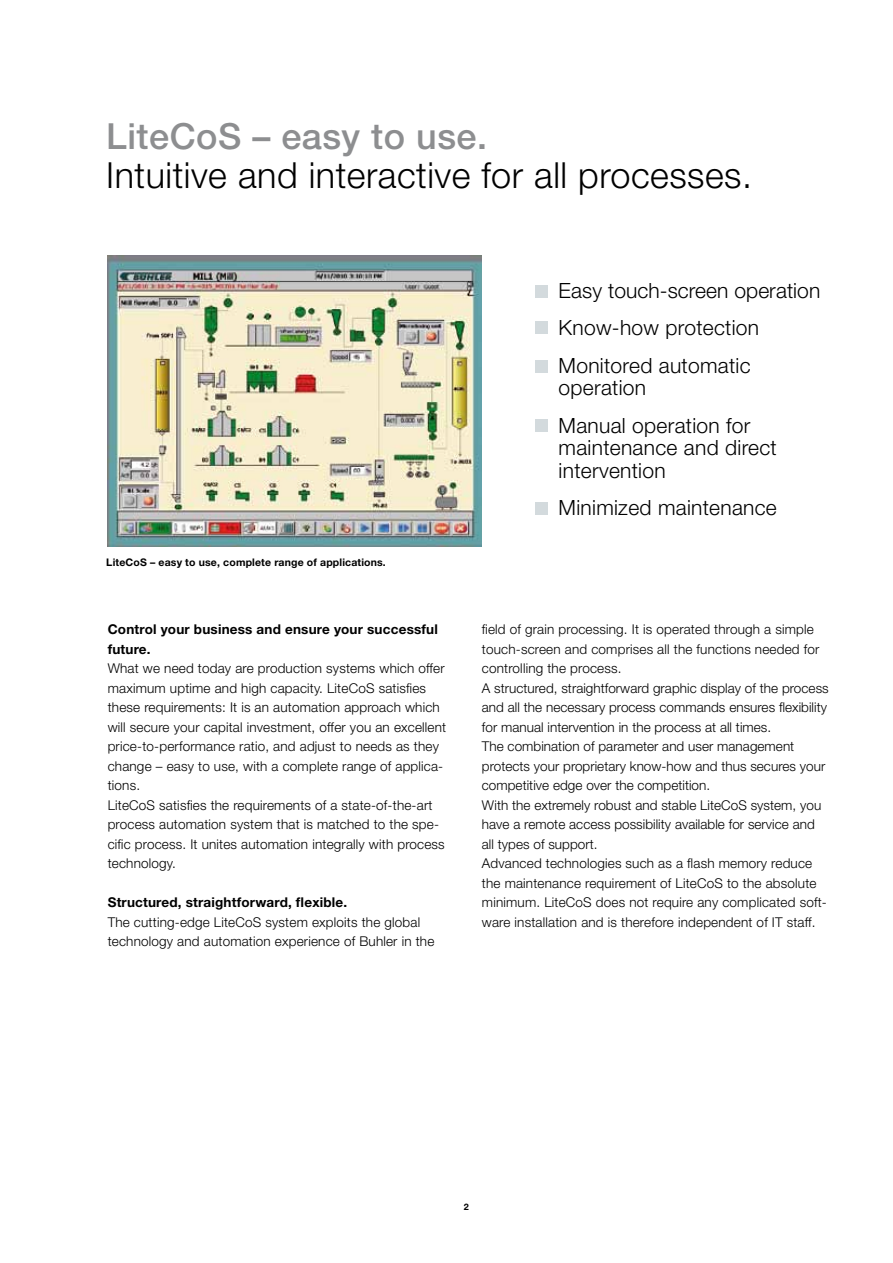
<style>
.page{position:relative;width:893px;height:1263px;background:#fff}
.page>*{position:absolute;margin:0;border:0;box-sizing:border-box;transform-origin:0 0}
.t1{font:300 36px "Helvetica Neue LT";letter-spacing:.015em;color:#000}
.t2{font:500 36px "Helvetica Neue LT";letter-spacing:.015em;color:#8d8e90}
.t3{font:300 21px/37.5px "Helvetica Neue LT";letter-spacing:.015em;color:#000}
.t4{font:300 13.5px/19.5px "Helvetica Neue LT";letter-spacing:.015em;color:#000}
.t5{font:700 13.5px/19.5px "Helvetica Neue LT";letter-spacing:.015em;color:#000}
.t6{font:700 10.5px "Helvetica Neue LT";letter-spacing:.015em;color:#000}
.t7{font:700 9px "Helvetica Neue LT";color:#000}
</style>
<div class="page">
<img style="left:108px;top:255px;width:373px;height:291px">
<div style="left:535px;top:285px;width:13px;height:13px;background:#d3dadd"></div>
<div style="left:535px;top:321px;width:13px;height:13px;background:#d3dadd"></div>
<div style="left:535px;top:419px;width:13px;height:13px;background:#d3dadd"></div>
<div style="left:536px;top:503px;width:12px;height:12px;background:#d3dadd"></div>
<div style="left:535px;top:360px;width:13px;height:13px;background:#d3dadd"></div>
<h1 class="t2" style="left:106px;top:115px;width:382px">LiteCoS – easy to use.</h1>
<h1 class="t1" style="left:106px;top:153px;width:647px">Intuitive and interactive for all processes.</h1>
<p class="t6" style="left:106px;top:555px;width:281px">LiteCoS – easy to use, complete range of applications.</p>
<p class="t5" style="left:108px;top:619px;width:332px">Control your business and ensure your successful future.</p>
<p class="t4" style="left:108px;top:658px;width:340px">What we need today are production systems which offer maximum uptime and high capacity. LiteCoS satisfies these requirements: It is an automation approach which will secure your capital investment, offer you an excellent price-to-performance ratio, and adjust to needs as they change – easy to use, with a complete range of applica&shy;tions.<br>LiteCoS satisfies the requirements of a state-of-the-art process automation system that is matched to the spe&shy;cific process. It unites automation integrally with process technology.</p>
<p class="t5" style="left:108px;top:892px;width:241px">Structured, straightforward, flexible.</p>
<p class="t4" style="left:108px;top:912px;width:328px">The cutting-edge LiteCoS system exploits the global technology and automation experience of Buhler in the</p>
<h2 class="t3" style="left:559px;top:271px;width:263px">Easy touch-screen operation<br>Know-how protection<br>Monitored automatic</h2>
<h2 class="t3" style="left:559px;top:369px;width:193px">operation<br>Manual operation for</h2>
<h2 class="t3" style="left:559px;top:436px;width:220px;line-height:22.5px">maintenance and direct intervention</h2>
<h2 class="t3" style="left:559px;top:489px;width:220px">Minimized maintenance</h2>
<p class="t4" style="left:482px;top:619px;width:348px">field of grain processing. It is operated through a simple touch-screen and comprises all the functions needed for controlling the process.<br>A structured, straightforward graphic display of the process and all the necessary process commands ensures flexibility for manual intervention in the process at all times.<br>The combination of parameter and user management protects your proprietary know-how and thus secures your competitive edge over the competition.<br>With the extremely robust and stable LiteCoS system, you have a remote access possibility available for service and all types of support.<br>Advanced technologies such as a flash memory reduce the maintenance requirement of LiteCoS to the absolute minimum. LiteCoS does not require any complicated soft&shy;ware installation and is therefore independent of IT staff.</p>
<p class="t7" style="left:464px;top:1202px;width:7px">2</p>
</div>
